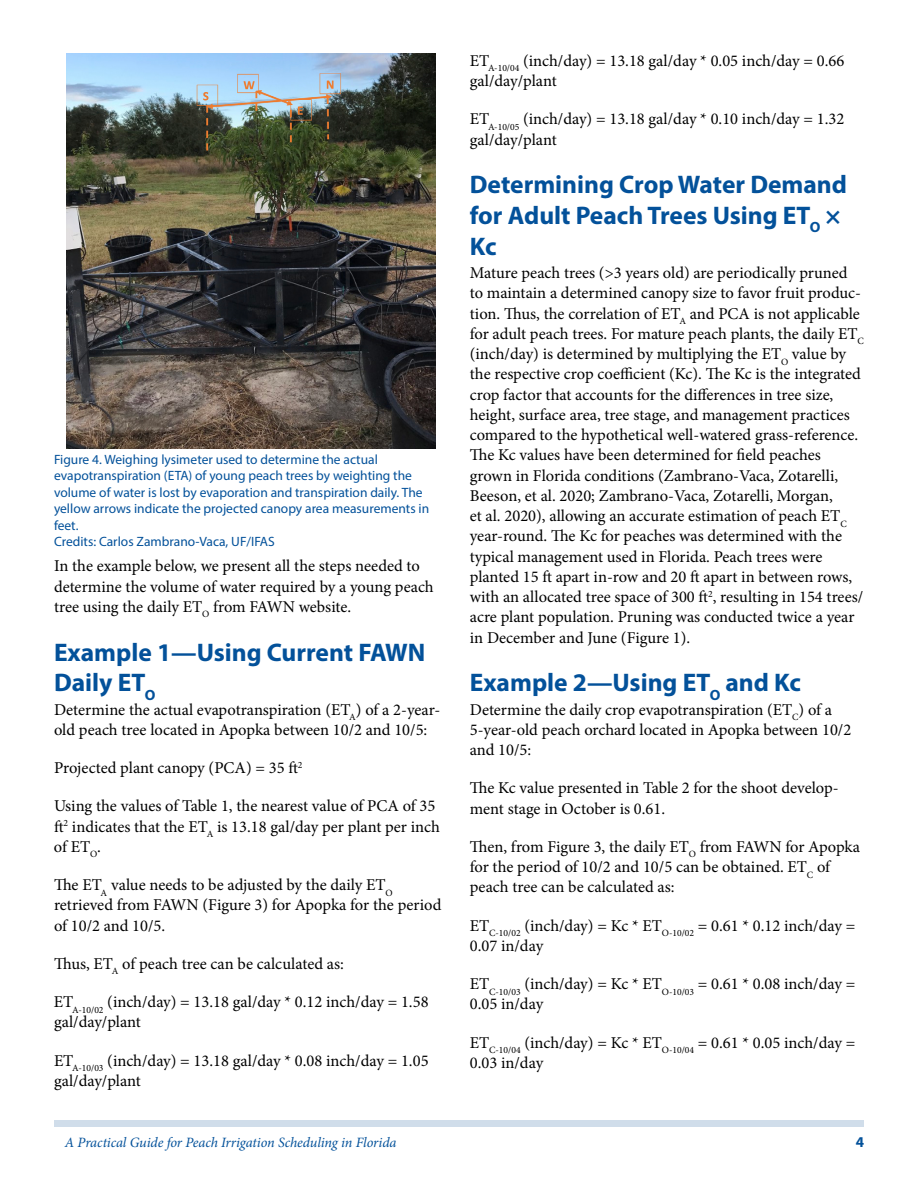
<style>
.page{position:relative;width:918px;height:1188px;background:#fff}
.page>*{position:absolute;margin:0;border:0;box-sizing:border-box;transform-origin:0 0}
.t1{font:700 25.5px/30.6px "Myriad Pro";color:#03519a}
.t2{font:16.5px/20.2px "Minion Pro";color:#000}
.t3{font:700 15px "Myriad Pro";color:#03519a}
.t4{font:italic 14.25px "Minion Pro";letter-spacing:-.005em;color:#03519a}
.t5{font:13.5px/16.5px "Myriad Pro";color:#03519a}
</style>
<div class="page">
<div style="left:54px;top:1120px;width:810px;height:7px;background:#d0ddea"></div>
<img style="left:66px;top:54px;width:370px;height:394px">
<p class="t5" style="left:54px;top:451px;width:377px">Figure 4. Weighing lysimeter used to determine the actual evapotranspiration (ETA) of young peach trees by weighting the volume of water is lost by evaporation and transpiration daily. The yellow arrows indicate the projected canopy area measurements in feet.<br>Credits: Carlos Zambrano-Vaca, UF/IFAS</p>
<p class="t2" style="left:54px;top:556px;width:381px">In the example below, we present all the steps needed to determine the volume of water required by a young peach tree using the daily ET<sub>O</sub> from FAWN website.</p>
<h1 class="t1" style="left:54px;top:636px;width:373px">Example 1—Using Current FAWN<br>Daily ET<sub>O</sub></h1>
<p class="t2" style="left:54px;top:699px;width:388px">Determine the actual evapotranspiration (ET<sub>A</sub>) of a 2-year&shy;old peach tree located in Apopka between 10/2 and 10/5:</p>
<p class="t2" style="left:54px;top:758px;width:250px">Projected plant canopy (PCA) = 35 ft<sup>2</sup></p>
<p class="t2" style="left:54px;top:796px;width:387px">Using the values of Table 1, the nearest value of PCA of 35 ft<sup>2</sup> indicates that the ET<sub>A</sub> is 13.18 gal/day per plant per inch of ET<sub>O</sub>.</p>
<p class="t2" style="left:54px;top:875px;width:389px">The ET<sub>A</sub> value needs to be adjusted by the daily ET<sub>O </sub>retrieved from FAWN (Figure 3) for Apopka for the period of 10/2 and 10/5.</p>
<p class="t2" style="left:54px;top:954px;width:291px">Thus, ET<sub>A</sub> of peach tree can be calculated as:</p>
<p class="t2" style="left:54px;top:992px;width:376px">ET<sub>A-10/02</sub> (inch/day) = 13.18 gal/day * 0.12 inch/day = 1.58 gal/day/plant</p>
<p class="t2" style="left:54px;top:1050px;width:376px">ET<sub>A-10/03</sub> (inch/day) = 13.18 gal/day * 0.08 inch/day = 1.05 gal/day/plant</p>
<p class="t2" style="left:470px;top:51px;width:376px">ET<sub>A-10/04</sub> (inch/day) = 13.18 gal/day * 0.05 inch/day = 0.66 gal/day/plant</p>
<p class="t2" style="left:470px;top:109px;width:376px">ET<sub>A-10/05</sub> (inch/day) = 13.18 gal/day * 0.10 inch/day = 1.32 gal/day/plant</p>
<h1 class="t1" style="left:470px;top:169px;width:379px">Determining Crop Water Demand for Adult Peach Trees Using ET<sub>O</sub> ×<br>Kc</h1>
<p class="t2" style="left:470px;top:263px;width:396px">Mature peach trees (&gt;3 years old) are periodically pruned to maintain a determined canopy size to favor fruit produc&shy;tion. Thus, the correlation of ET<sub>A</sub> and PCA is not applicable for adult peach trees. For mature peach plants, the daily ET<sub>C </sub>(inch/day) is determined by multiplying the ET<sub>O</sub> value by the respective crop coefficient (Kc). The Kc is the integrated crop factor that accounts for the differences in tree size, height, surface area, tree stage, and management practices compared to the hypothetical well-watered grass-reference.<br>The Kc values have been determined for field peaches grown in Florida conditions (Zambrano-Vaca, Zotarelli, Beeson, et al. 2020; Zambrano-Vaca, Zotarelli, Morgan,<br>et al. 2020), allowing an accurate estimation of peach ET<sub>C </sub>year-round. The Kc for peaches was determined with the typical management used in Florida. Peach trees were planted 15 ft apart in-row and 20 ft apart in between rows, with an allocated tree space of 300 ft<sup>2</sup>, resulting in 154 trees/ acre plant population. Pruning was conducted twice a year in December and June (Figure 1).</p>
<h1 class="t1" style="left:470px;top:666px;width:333px">Example 2—Using ET<sub>O</sub> and Kc</h1>
<p class="t2" style="left:470px;top:699px;width:383px">Determine the daily crop evapotranspiration (ET<sub>C</sub>) of a<br>5-year-old peach orchard located in Apopka between 10/2 and 10/5:</p>
<p class="t2" style="left:470px;top:778px;width:370px">The Kc value presented in Table 2 for the shoot develop&shy;ment stage in October is 0.61.</p>
<p class="t2" style="left:470px;top:837px;width:392px">Then, from Figure 3, the daily ET<sub>O</sub> from FAWN for Apopka for the period of 10/2 and 10/5 can be obtained. ET<sub>C</sub> of peach tree can be calculated as:</p>
<p class="t2" style="left:470px;top:915px;width:387px">ET<sub>C-10/02</sub> (inch/day) = Kc * ET<sub>O-10/02</sub> = 0.61 * 0.12 inch/day =<br>0.07 in/day</p>
<p class="t2" style="left:470px;top:974px;width:387px">ET<sub>C-10/03</sub> (inch/day) = Kc * ET<sub>O-10/03</sub> = 0.61 * 0.08 inch/day =<br>0.05 in/day</p>
<p class="t2" style="left:470px;top:1032px;width:387px">ET<sub>C-10/04</sub> (inch/day) = Kc * ET<sub>O-10/04</sub> = 0.61 * 0.05 inch/day =<br>0.03 in/day</p>
<p class="t4" style="left:65px;top:1133px;width:333px">A Practical Guide for Peach Irrigation Scheduling in Florida</p>
<p class="t3" style="left:856px;top:1133px;width:10px">4</p>
</div>
